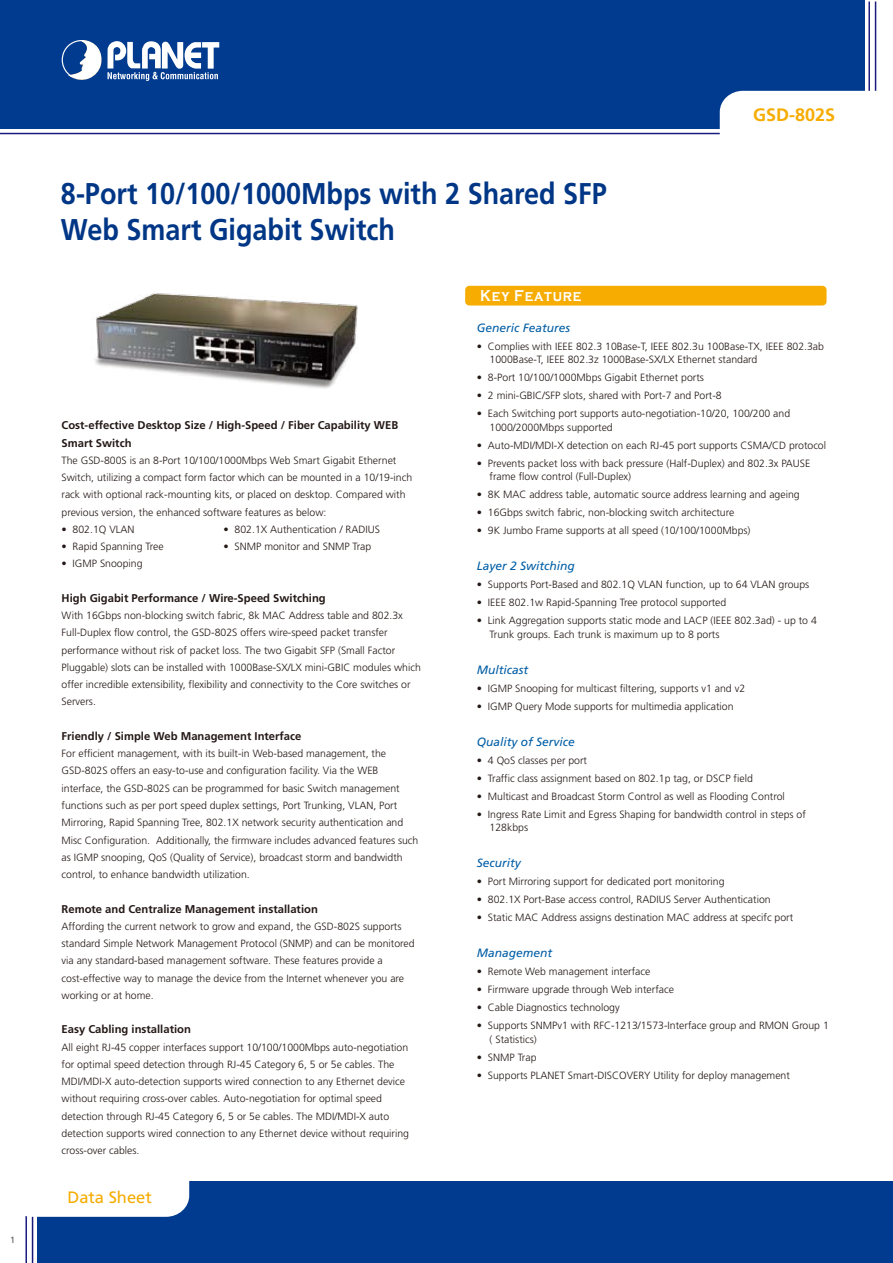
<style>
.page{position:relative;width:893px;height:1263px;background:#fff}
.page>*{position:absolute;margin:0;border:0;box-sizing:border-box;transform-origin:0 0}
.t1{font:700 30px/36px "Frutiger";color:#003686;scale:.9 1}
.t2{font:700 18px "Frutiger";color:#f6ac00}
.t3{font:16.5px "Frutiger";color:#f6ac00}
.t4{font:700 16.2px "Copperplate Gothic";letter-spacing:.06em;color:#fff;scale:.83 1}
.t5{font:italic 12px "Frutiger";color:#005ea6}
.t6{font:700 11.25px/17.2px "Frutiger";color:#231815}
.t7{font:300 10.5px/17.2px "Frutiger";color:#231815}
.t8{font:9px "Frutiger";color:#595757}
.s1{font-weight:700}
</style>
<div class="page">
<div style="left:0;top:1px;width:864px;height:128px;background:#003b8f"></div>
<hr style="left:868px;top:2px;width:2px;height:127px;background:#1b1c80">
<hr style="left:875px;top:2px;width:1px;height:127px;background:#1b1c80">
<svg style="left:62px;top:40px;width:157px;height:41px"></svg>
<div style="left:720px;top:91px;width:156px;height:38px;background:#fff"></div>
<hr style="left:0;top:133px;width:720px;height:1px;background:#1b1c80">
<div style="left:37px;top:1181px;width:856px;height:82px;background:#003b8f"></div>
<hr style="left:32px;top:1181px;width:1px;height:82px;background:#181878">
<hr style="left:25px;top:1181px;width:2px;height:82px;background:#1b1c80">
<img style="left:94px;top:293px;width:264px;height:96px">
<div style="left:8px;top:1152px;width:181px;height:65px;background:#fff;border-radius:22px"></div>
<div style="left:465px;top:286px;width:361px;height:19px;background:#f6ac00;border-radius:4px"></div>
<p class="t8" style="left:10px;top:1234px;width:7px">1</p>
<h1 class="t1" style="left:61px;top:175px;width:608px">8-Port 10/100/1000Mbps with 2 Shared SFP<br>Web Smart Gigabit Switch</h1>
<h3 class="t4" style="left:480px;top:286px;width:124px">Key Feature</h3>
<h2 class="t2" style="left:753px;top:104px;width:84px">GSD-802S</h2>
<p class="t6" style="left:62px;top:417px;width:338px">Cost-effective Desktop Size / High-Speed / Fiber Capability WEB<br>Smart Switch</p>
<p class="t7" style="left:62px;top:452px;width:352px">The GSD-800S is an 8-Port 10/100/1000Mbps Web Smart Gigabit Ethernet Switch, utilizing a compact form factor which can be mounted in a 10/19-inch rack with optional rack-mounting kits, or placed on desktop. Compared with previous version, the enhanced software features as below:</p>
<p class="t7" style="left:62px;top:521px;width:74px">• 802.1Q VLAN</p>
<p class="t7" style="left:224px;top:521px;width:158px">• 802.1X Authentication / RADIUS</p>
<p class="t7" style="left:62px;top:538px;width:104px">• Rapid Spanning Tree</p>
<p class="t7" style="left:224px;top:538px;width:149px">• SNMP monitor and SNMP Trap</p>
<p class="t7" style="left:62px;top:555px;width:83px">• IGMP Snooping</p>
<p class="t6" style="left:62px;top:589px;width:266px">High Gigabit Performance / Wire-Speed Switching</p>
<p class="t7" style="left:62px;top:607px;width:361px">With 16Gbps non-blocking switch fabric, 8k MAC Address table and 802.3x Full-Duplex flow control, the GSD-802S offers wire-speed packet transfer performance without risk of packet loss. The two Gigabit SFP (Small Factor Pluggable) slots can be installed with 1000Base-SX/LX mini-GBIC modules which offer incredible extensibility, flexibility and connectivity to the Core switches or Servers.</p>
<p class="t6" style="left:62px;top:727px;width:241px">Friendly / Simple Web Management Interface</p>
<p class="t7" style="left:62px;top:745px;width:358px">For efficient management, with its built-in Web-based management, the GSD-802S offers an easy-to-use and configuration facility. Via the WEB interface, the GSD-802S can be programmed for basic Switch management functions such as per port speed duplex settings, Port Trunking, VLAN, Port Mirroring, Rapid Spanning Tree, 802.1X network security authentication and Misc Configuration. Additionally, the firmware includes advanced features such as IGMP snooping, QoS (Quality of Service), broadcast storm and bandwidth control, to enhance bandwidth utilization.</p>
<p class="t6" style="left:62px;top:900px;width:258px">Remote and Centralize Management installation</p>
<p class="t7" style="left:62px;top:917px;width:354px">Affording the current network to grow and expand, the GSD-802S supports standard Simple Network Management Protocol (SNMP) and can be monitored via any standard-based management software. These features provide a cost-effective way to manage the device from the Internet whenever you are working or at home.</p>
<p class="t6" style="left:62px;top:1020px;width:131px">Easy Cabling installation</p>
<p class="t7" style="left:62px;top:1038px;width:349px">All eight RJ-45 copper interfaces support 10/100/1000Mbps auto-negotiation for optimal speed detection through RJ-45 Category 6, 5 or 5e cables. The MDI/MDI-X auto-detection supports wired connection to any Ethernet device without requiring cross-over cables. Auto-negotiation for optimal speed detection through RJ-45 Category 6, 5 or 5e cables. The MDI/MDI-X auto detection supports wired connection to any Ethernet device without requiring cross-over cables.</p>
<h3 class="t3" style="left:67px;top:1187px;width:86px">Data Sheet</h3>
<p class="t5" style="left:477px;top:321px;width:95px">Generic Features</p>
<p class="t7" style="left:490px;top:339px;width:336px;line-height:13.5px;text-indent:-13px"><span class="s1">•</span> Complies with IEEE 802.3 10Base-T, IEEE 802.3u 100Base-TX, IEEE 802.3ab<br>1000Base-T, IEEE 802.3z 1000Base-SX/LX Ethernet standard</p>
<p class="t7" style="left:477px;top:369px;width:229px"><span class="s1">•</span> 8-Port 10/100/1000Mbps Gigabit Ethernet ports</p>
<p class="t7" style="left:477px;top:387px;width:246px"><span class="s1">•</span> 2 mini-GBIC/SFP slots, shared with Port-7 and Port-8</p>
<p class="t7" style="left:490px;top:407px;width:302px;line-height:13.5px;text-indent:-13px"><span class="s1">•</span> Each Switching port supports auto-negotiation-10/20, 100/200 and<br>1000/2000Mbps supported</p>
<p class="t7" style="left:477px;top:437px;width:351px"><span class="s1">•</span> Auto-MDI/MDI-X detection on each RJ-45 port supports CSMA/CD protocol</p>
<p class="t7" style="left:490px;top:456px;width:322px;line-height:13.5px;text-indent:-13px"><span class="s1">•</span> Prevents packet loss with back pressure (Half-Duplex) and 802.3x PAUSE frame flow control (Full-Duplex)</p>
<p class="t7" style="left:477px;top:486px;width:324px"><span class="s1">•</span> 8K MAC address table, automatic source address learning and ageing</p>
<p class="t7" style="left:477px;top:504px;width:259px"><span class="s1">•</span> 16Gbps switch fabric, non-blocking switch architecture</p>
<p class="t7" style="left:477px;top:522px;width:275px"><span class="s1">•</span> 9K Jumbo Frame supports at all speed (10/100/1000Mbps)</p>
<p class="t5" style="left:477px;top:559px;width:100px">Layer 2 Switching</p>
<p class="t7" style="left:477px;top:576px;width:334px"><span class="s1">•</span> Supports Port-Based and 802.1Q VLAN function, up to 64 VLAN groups</p>
<p class="t7" style="left:477px;top:594px;width:251px"><span class="s1">•</span> IEEE 802.1w Rapid-Spanning Tree protocol supported</p>
<p class="t7" style="left:490px;top:614px;width:329px;line-height:13.5px;text-indent:-13px"><span class="s1">•</span> Link Aggregation supports static mode and LACP (IEEE 802.3ad) - up to 4<br>Trunk groups. Each trunk is maximum up to 8 ports</p>
<p class="t5" style="left:477px;top:663px;width:53px">Multicast</p>
<p class="t7" style="left:477px;top:680px;width:270px"><span class="s1">•</span> IGMP Snooping for multicast filtering, supports v1 and v2</p>
<p class="t7" style="left:477px;top:698px;width:258px"><span class="s1">•</span> IGMP Query Mode supports for multimedia application</p>
<p class="t5" style="left:477px;top:735px;width:100px">Quality of Service</p>
<p class="t7" style="left:477px;top:752px;width:112px"><span class="s1">•</span> 4 QoS classes per port</p>
<p class="t7" style="left:477px;top:770px;width:277px"><span class="s1">•</span> Traffic class assignment based on 802.1p tag, or DSCP field</p>
<p class="t7" style="left:477px;top:788px;width:310px"><span class="s1">•</span> Multicast and Broadcast Storm Control as well as Flooding Control</p>
<p class="t7" style="left:490px;top:807px;width:318px;line-height:13.5px;text-indent:-13px"><span class="s1">•</span> Ingress Rate Limit and Egress Shaping for bandwidth control in steps of<br>128kbps</p>
<p class="t5" style="left:477px;top:856px;width:46px">Security</p>
<p class="t7" style="left:477px;top:873px;width:249px"><span class="s1">•</span> Port Mirroring support for dedicated port monitoring</p>
<p class="t7" style="left:477px;top:891px;width:295px"><span class="s1">•</span> 802.1X Port-Base access control, RADIUS Server Authentication</p>
<p class="t7" style="left:477px;top:909px;width:318px"><span class="s1">•</span> Static MAC Address assigns destination MAC address at specifc port</p>
<p class="t5" style="left:477px;top:946px;width:77px">Management</p>
<p class="t7" style="left:477px;top:963px;width:175px"><span class="s1">•</span> Remote Web management interface</p>
<p class="t7" style="left:477px;top:981px;width:199px"><span class="s1">•</span> Firmware upgrade through Web interface</p>
<p class="t7" style="left:477px;top:999px;width:144px"><span class="s1">•</span> Cable Diagnostics technology</p>
<p class="t7" style="left:490px;top:1019px;width:341px;line-height:13.5px;text-indent:-13px"><span class="s1">•</span> Supports SNMPv1 with RFC-1213/1573-Interface group and RMON Group 1 ( Statistics)</p>
<p class="t7" style="left:477px;top:1049px;width:61px"><span class="s1">•</span> SNMP Trap</p>
<p class="t7" style="left:477px;top:1067px;width:315px"><span class="s1">•</span> Supports PLANET Smart-DISCOVERY Utility for deploy management</p>
</div>
